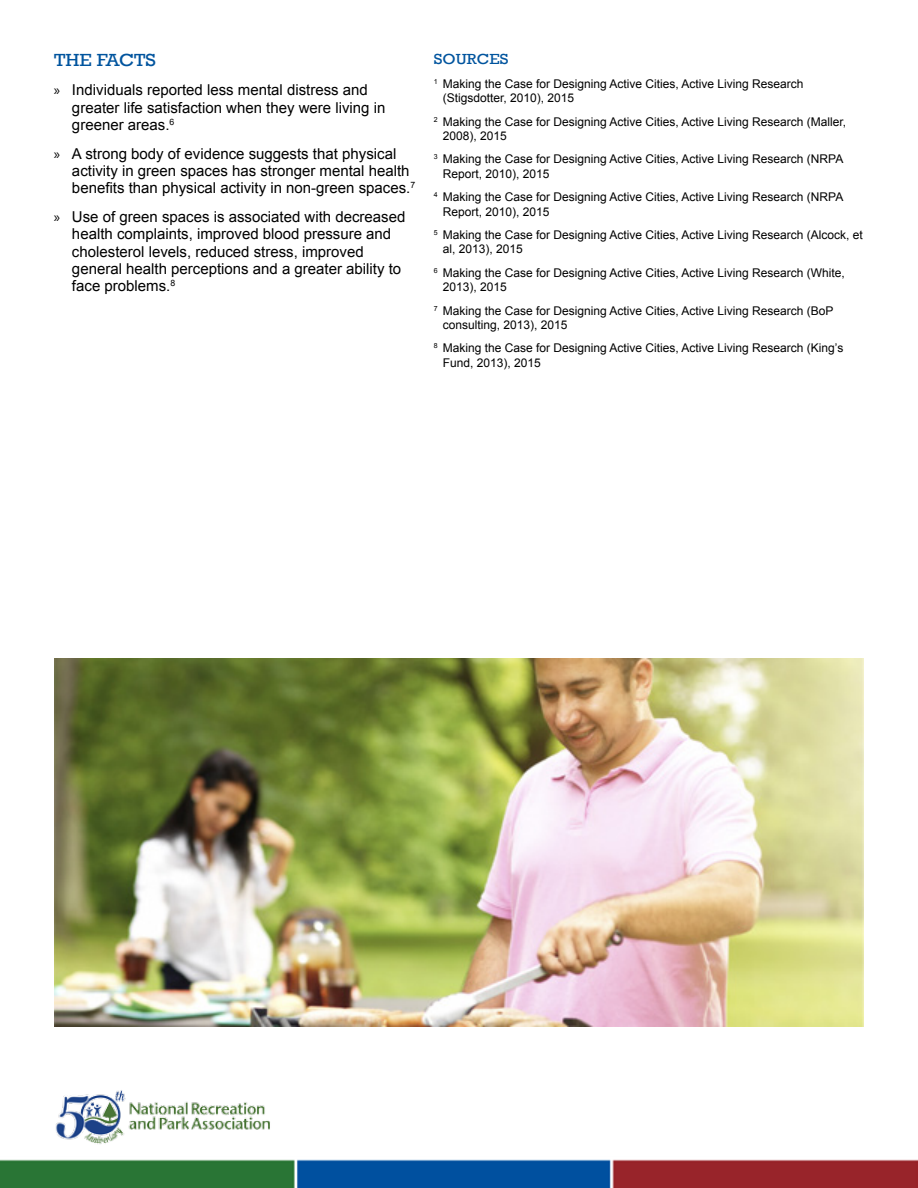
<style>
.page{position:relative;width:918px;height:1188px;background:#fff}
.page>*{position:absolute;margin:0;border:0;box-sizing:border-box;transform-origin:0 0}
.t1{font:18px "Rockwell";color:#00549e;scale:1.1 1}
.t2{font:15px/17.2px "Arial";color:#000}
.t3{font:15px "Rockwell";color:#00549e;scale:1.1 1}
.t4{font:12px/14.4px "Arial";color:#000}
.s1{font-family:"Myriad Pro"}
</style>
<div class="page">
<img style="left:54px;top:659px;width:810px;height:367px">
<img style="left:0;top:1090px;width:918px;height:98px">
<h1 class="t1" style="left:54px;top:50px;width:94px">THE FACTS</h1>
<p class="t2" style="left:72px;top:82px;width:315px;text-indent:-18px"><span class="s1">»</span> Individuals reported less mental distress and greater life satisfaction when they were living in greener areas.<sup>6</sup></p>
<p class="t2" style="left:72px;top:145px;width:345px;text-indent:-18px"><span class="s1">»</span> A strong body of evidence suggests that physical activity in green spaces has stronger mental health benefits than physical activity in non-green spaces.<sup>7</sup></p>
<p class="t2" style="left:72px;top:208px;width:335px;text-indent:-18px"><span class="s1">»</span> Use of green spaces is associated with decreased health complaints, improved blood pressure and cholesterol levels, reduced stress, improved general health perceptions and a greater ability to face problems.<sup>8</sup></p>
<p class="t3" style="left:434px;top:51px;width:69px">SOURCES</p>
<p class="t4" style="left:443px;top:77px;width:362px;text-indent:-9px"><sup>1</sup> Making the Case for Designing Active Cities, Active Living Research (Stigsdotter, 2010), 2015</p>
<p class="t4" style="left:443px;top:114px;width:405px;text-indent:-9px"><sup>2</sup> Making the Case for Designing Active Cities, Active Living Research (Maller,<br>2008), 2015</p>
<p class="t4" style="left:443px;top:152px;width:402px;text-indent:-9px"><sup>3</sup> Making the Case for Designing Active Cities, Active Living Research (NRPA<br>Report, 2010), 2015</p>
<p class="t4" style="left:443px;top:190px;width:402px;text-indent:-9px"><sup>4</sup> Making the Case for Designing Active Cities, Active Living Research (NRPA<br>Report, 2010), 2015</p>
<p class="t4" style="left:443px;top:228px;width:422px;text-indent:-9px"><sup>5</sup> Making the Case for Designing Active Cities, Active Living Research (Alcock, et al, 2013), 2015</p>
<p class="t4" style="left:443px;top:266px;width:404px;text-indent:-9px"><sup>6</sup> Making the Case for Designing Active Cities, Active Living Research (White,<br>2013), 2015</p>
<p class="t4" style="left:443px;top:303px;width:392px;text-indent:-9px"><sup>7</sup> Making the Case for Designing Active Cities, Active Living Research (BoP consulting, 2013), 2015</p>
<p class="t4" style="left:443px;top:341px;width:402px;text-indent:-9px"><sup>8</sup> Making the Case for Designing Active Cities, Active Living Research (King’s<br>Fund, 2013), 2015</p>
</div>
